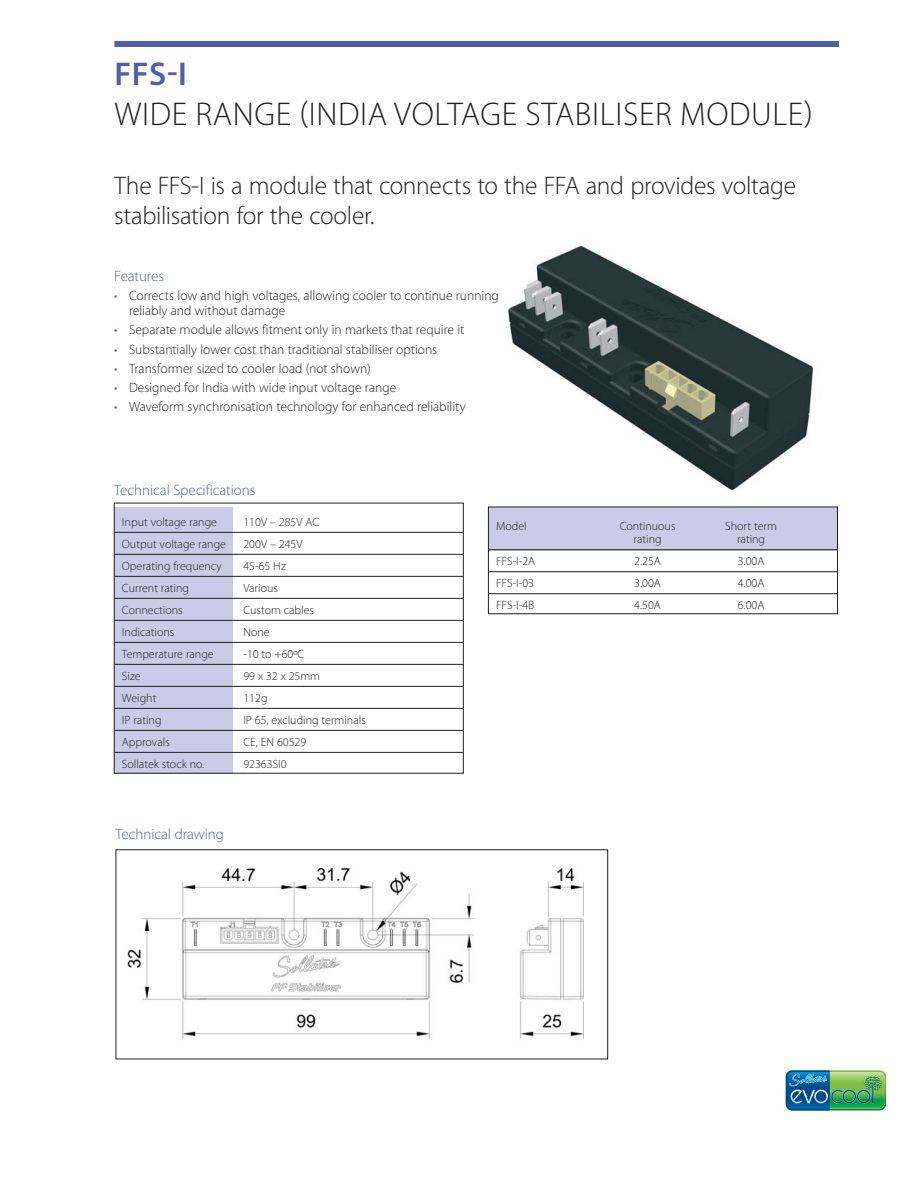
<style>
.page{position:relative;width:918px;height:1188px;background:#fff}
.page>*{position:absolute;margin:0;border:0;box-sizing:border-box;transform-origin:0 0}
.t1{font:300 33px "Myriad Pro";letter-spacing:.02em;color:#231f20}
.t2{font:600 33px "Myriad Pro";color:#4e5fab}
.t3{font:300 25.5px/30px "Myriad Pro";letter-spacing:-.015em;color:#231f20}
.t4{font:300 15px "Myriad Pro";letter-spacing:-.005em;color:#4e5fab}
.t5{font:300 13.5px/15px "Myriad Pro";color:#231f20}
.t6{font:300 12px "Myriad Pro";color:#231f20}
.s1{color:#4e5fab}
</style>
<div class="page">
<img style="left:395px;top:245px;width:443px;height:302px">
<div style="left:114px;top:507px;width:119px;height:266px;background:#cacbe7"></div>
<hr style="left:114px;top:532px;width:349px;height:1px;background:#231f20">
<hr style="left:114px;top:554px;width:349px;height:1px;background:#231f20">
<hr style="left:114px;top:576px;width:349px;height:1px;background:#231f20">
<hr style="left:114px;top:598px;width:349px;height:1px;background:#231f20">
<hr style="left:114px;top:620px;width:349px;height:1px;background:#231f20">
<hr style="left:114px;top:642px;width:349px;height:1px;background:#231f20">
<hr style="left:114px;top:664px;width:349px;height:1px;background:#231f20">
<hr style="left:114px;top:686px;width:349px;height:1px;background:#231f20">
<hr style="left:114px;top:708px;width:349px;height:1px;background:#231f20">
<hr style="left:114px;top:730px;width:349px;height:1px;background:#231f20">
<hr style="left:114px;top:752px;width:349px;height:1px;background:#231f20">
<div style="left:114px;top:503px;width:350px;height:270px;border:1px solid #231f20"></div>
<img style="left:786px;top:1070px;width:100px;height:40px">
<div style="left:489px;top:507px;width:349px;height:44px;background:#cacbe7"></div>
<hr style="left:489px;top:549px;width:348px;height:1px;background:#231f20">
<hr style="left:489px;top:571px;width:348px;height:1px;background:#231f20">
<hr style="left:489px;top:593px;width:348px;height:1px;background:#231f20">
<div style="left:488px;top:507px;width:350px;height:107px;border:1px solid #231f20"></div>
<img style="left:127px;top:867px;width:457px;height:172px">
<div style="left:114px;top:41px;width:725px;height:6px;background:#4e5fab"></div>
<h1 class="t2" style="left:114px;top:62px;width:74px">FFS-I</h1>
<h1 class="t1" style="left:114px;top:101px;width:700px">WIDE RANGE (INDIA VOLTAGE STABILISER MODULE)</h1>
<h2 class="t3" style="left:114px;top:174px;width:684px">The FFS-I is a module that connects to the FFA and provides voltage stabilisation for the cooler.</h2>
<p class="t4" style="left:114px;top:270px;width:51px">Features</p>
<p class="t5" style="left:129px;top:289px;width:371px;text-indent:-15px"><span class="s1">•</span> Corrects low and high voltages, allowing cooler to continue running reliably and without damage</p>
<p class="t5" style="left:114px;top:324px;width:352px"><span class="s1">•</span> Separate module allows fitment only in markets that require it</p>
<p class="t5" style="left:114px;top:343px;width:325px"><span class="s1">•</span> Substantially lower cost than traditional stabiliser options</p>
<p class="t5" style="left:114px;top:362px;width:258px"><span class="s1">•</span> Transformer sized to cooler load (not shown)</p>
<p class="t5" style="left:114px;top:381px;width:284px"><span class="s1">•</span> Designed for India with wide input voltage range</p>
<p class="t5" style="left:114px;top:401px;width:353px"><span class="s1">•</span> Waveform synchronisation technology for enhanced reliability</p>
<p class="t4" style="left:114px;top:484px;width:143px">Technical Specifications</p>
<p class="t6" style="left:122px;top:517px;width:97px">Input voltage range</p>
<p class="t6" style="left:243px;top:517px;width:77px">110V – 285V AC</p>
<p class="t6" style="left:122px;top:539px;width:106px">Output voltage range</p>
<p class="t6" style="left:243px;top:539px;width:61px">200V – 245V</p>
<p class="t6" style="left:122px;top:561px;width:101px">Operating frequency</p>
<p class="t6" style="left:243px;top:561px;width:44px">45-65 Hz</p>
<p class="t6" style="left:122px;top:583px;width:69px">Current rating</p>
<p class="t6" style="left:243px;top:583px;width:36px">Various</p>
<p class="t6" style="left:122px;top:605px;width:62px">Connections</p>
<p class="t6" style="left:243px;top:605px;width:72px">Custom cables</p>
<p class="t6" style="left:122px;top:627px;width:54px">Indications</p>
<p class="t6" style="left:243px;top:627px;width:28px">None</p>
<p class="t6" style="left:122px;top:649px;width:93px">Temperature range</p>
<p class="t6" style="left:243px;top:649px;width:62px">-10 to +60ºC</p>
<p class="t6" style="left:122px;top:671px;width:20px">Size</p>
<p class="t6" style="left:243px;top:671px;width:78px">99 x 32 x 25mm</p>
<p class="t6" style="left:122px;top:693px;width:36px">Weight</p>
<p class="t6" style="left:243px;top:693px;width:26px">112g</p>
<p class="t6" style="left:122px;top:715px;width:41px">IP rating</p>
<p class="t6" style="left:243px;top:715px;width:124px">IP 65, excluding terminals</p>
<p class="t6" style="left:122px;top:737px;width:49px">Approvals</p>
<p class="t6" style="left:243px;top:737px;width:64px">CE, EN 60529</p>
<p class="t6" style="left:122px;top:759px;width:84px">Sollatek stock no.</p>
<p class="t6" style="left:243px;top:759px;width:45px">92363SI0</p>
<p class="t4" style="left:116px;top:828px;width:110px">Technical drawing</p>
<p class="t6" style="left:496px;top:521px;width:32px">Model</p>
<p class="t6" style="left:620px;top:521px;width:57px">Continuous</p>
<p class="t6" style="left:725px;top:521px;width:53px">Short term</p>
<p class="t6" style="left:634px;top:535px;width:30px">rating</p>
<p class="t6" style="left:737px;top:535px;width:30px">rating</p>
<p class="t6" style="left:496px;top:557px;width:41px">FFS-I-2A</p>
<p class="t6" style="left:634px;top:557px;width:28px">2.25A</p>
<p class="t6" style="left:738px;top:557px;width:28px">3.00A</p>
<p class="t6" style="left:496px;top:579px;width:40px">FFS-I-03</p>
<p class="t6" style="left:634px;top:579px;width:28px">3.00A</p>
<p class="t6" style="left:738px;top:579px;width:28px">4.00A</p>
<p class="t6" style="left:496px;top:601px;width:40px">FFS-I-4B</p>
<p class="t6" style="left:634px;top:601px;width:28px">4.50A</p>
<p class="t6" style="left:738px;top:601px;width:28px">6.00A</p>
</div>
